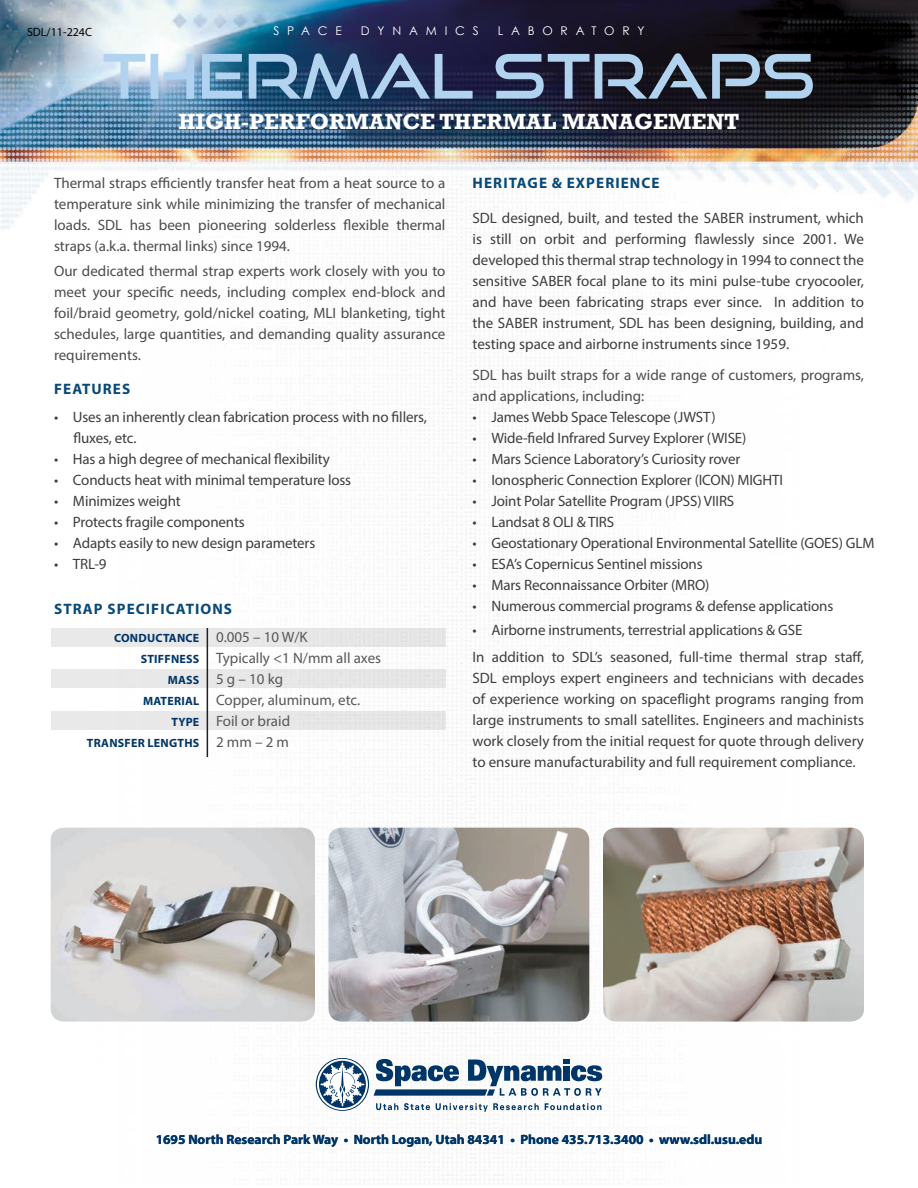
<style>
.page{position:relative;width:918px;height:1188px;background:#fff}
.page>*{position:absolute;margin:0;border:0;box-sizing:border-box;transform-origin:0 0}
.t1{font:61.5px "Good Times Rg";color:#b2d3ef}
.t2{font:700 22.5px "Rockwell";color:#fff}
.t3{font:700 15.15px "Myriad Pro";letter-spacing:.07em;color:#084978}
.t4{font:15px/21px "Myriad Pro";letter-spacing:-.01em;color:#3e3e3f}
.t5{font:15px/21px "Myriad Pro";color:#4b4c4d;text-align:justify}
.t6{font:15px "Myriad Pro";color:#57585a}
.t7{font:700 13.5px "Myriad Pro";color:#003667}
.t8{font:700 12px "Myriad Pro";letter-spacing:.02em;color:#003667}
.t9{font:12px "Century Gothic";letter-spacing:.65em;color:#fff}
.t10{font:12px "Myriad Pro";color:#000}
.s1{font-weight:400;font-size:15px;color:#57585a}
.s2{font-weight:700;font-size:12px;color:#003667}
</style>
<div class="page">
<img style="left:0;top:0;width:918px;height:1185px">
<svg style="left:316px;top:1058px;width:286px;height:54px"></svg>
<div style="left:51px;top:628px;width:395px;height:19px;background:#e8e8e8"></div>
<div style="left:51px;top:670px;width:395px;height:18px;background:#e8e8e8"></div>
<div style="left:51px;top:711px;width:395px;height:19px;background:#e8e8e8"></div>
<hr style="left:207px;top:628px;width:1px;height:129px;background:#231f20">
<img style="left:328px;top:828px;width:261px;height:194px">
<img style="left:603px;top:828px;width:261px;height:194px">
<img style="left:51px;top:828px;width:264px;height:194px">
<p class="t10" style="left:27px;top:25px;width:67px">SDL/11-224C</p>
<p class="t9" style="left:274px;top:23px;width:70px">SPACE</p>
<p class="t9" style="left:361px;top:23px;width:119px">DYNAMICS</p>
<p class="t9" style="left:498px;top:23px;width:148px">LABORATORY</p>
<h1 class="t1" style="left:102px;top:39px;width:715px">THERMAL STRAPS</h1>
<h2 class="t2" style="left:178px;top:108px;width:563px">HIGH-PERFORMANCE THERMAL MANAGEMENT</h2>
<p class="t5" style="left:54px;top:173px;width:393px">Thermal straps efficiently transfer heat from a heat source to a temperature sink while minimizing the transfer of mechanical loads. SDL has been pioneering solderless flexible thermal straps (a.k.a. thermal links) since 1994.</p>
<p class="t5" style="left:54px;top:260px;width:393px">Our dedicated thermal strap experts work closely with you to meet your specific needs, including complex end-block and foil/braid geometry, gold/nickel coating, MLI blanketing, tight schedules, large quantities, and demanding quality assurance requirements.</p>
<p class="t3" style="left:54px;top:379px;width:78px">FEATURES</p>
<p class="t4" style="left:74px;top:406px;width:355px;text-indent:-20px">• Uses an inherently clean fabrication process with no fillers, fluxes, etc.</p>
<p class="t4" style="left:54px;top:448px;width:277px">• Has a high degree of mechanical flexibility</p>
<p class="t4" style="left:54px;top:469px;width:299px">• Conducts heat with minimal temperature loss</p>
<p class="t4" style="left:54px;top:490px;width:128px">• Minimizes weight</p>
<p class="t4" style="left:54px;top:511px;width:192px">• Protects fragile components</p>
<p class="t4" style="left:54px;top:532px;width:263px">• Adapts easily to new design parameters</p>
<p class="t4" style="left:54px;top:553px;width:54px">• TRL-9</p>
<p class="t3" style="left:54px;top:599px;width:179px">STRAP SPECIFICATIONS</p>
<p class="t8" style="left:114px;top:630px;width:195px">CONDUCTANCE <span class="s1">0.005 – 10 W/K</span></p>
<p class="t6" style="left:141px;top:648px;width:242px"><span class="s2">STIFFNESS</span> Typically &lt;1 N/mm all axes</p>
<p class="t6" style="left:168px;top:669px;width:117px"><span class="s2">MASS</span> 5 g – 10 kg</p>
<p class="t6" style="left:143px;top:690px;width:219px"><span class="s2">MATERIAL</span> Copper, aluminum, etc.</p>
<p class="t6" style="left:172px;top:711px;width:120px"><span class="s2">TYPE</span> Foil or braid</p>
<p class="t8" style="left:87px;top:735px;width:204px">TRANSFER LENGTHS <span class="s1">2 mm – 2 m</span></p>
<p class="t3" style="left:473px;top:173px;width:188px">HERITAGE &amp; EXPERIENCE</p>
<p class="t4" style="left:472px;top:207px;width:393px;text-align:justify">SDL designed, built, and tested the SABER instrument, which is still on orbit and performing flawlessly since 2001. We developed this thermal strap technology in 1994 to connect the sensitive SABER focal plane to its mini pulse-tube cryocooler, and have been fabricating straps ever since. In addition to the SABER instrument, SDL has been designing, building, and testing space and airborne instruments since 1959.</p>
<p class="t5" style="left:472px;top:364px;width:393px">SDL has built straps for a wide range of customers, programs, and applications, including:</p>
<p class="t4" style="left:472px;top:406px;width:245px">• James Webb Space Telescope (JWST)</p>
<p class="t4" style="left:472px;top:427px;width:275px">• Wide-field Infrared Survey Explorer (WISE)</p>
<p class="t4" style="left:472px;top:448px;width:270px">• Mars Science Laboratory’s Curiosity rover</p>
<p class="t4" style="left:472px;top:469px;width:312px">• Ionospheric Connection Explorer (ICON) MIGHTI</p>
<p class="t4" style="left:472px;top:490px;width:263px">• Joint Polar Satellite Program (JPSS) VIIRS</p>
<p class="t4" style="left:472px;top:511px;width:143px">• Landsat 8 OLI &amp; TIRS</p>
<p class="t4" style="left:472px;top:532px;width:403px">• Geostationary Operational Environmental Satellite (GOES) GLM</p>
<p class="t4" style="left:472px;top:553px;width:232px">• ESA’s Copernicus Sentinel missions</p>
<p class="t4" style="left:472px;top:574px;width:238px">• Mars Reconnaissance Orbiter (MRO)</p>
<p class="t4" style="left:472px;top:595px;width:362px">• Numerous commercial programs &amp; defense applications</p>
<p class="t4" style="left:472px;top:616px;width:393px;line-height:27.8px">• Airborne instruments, terrestrial applications &amp; GSE<br>In addition to SDL’s seasoned, full-time thermal strap staff,</p>
<p class="t4" style="left:472px;top:668px;width:393px;text-align:justify">SDL employs expert engineers and technicians with decades of experience working on spaceflight programs ranging from large instruments to small satellites. Engineers and machinists work closely from the initial request for quote through delivery to ensure manufacturability and full requirement compliance.</p>
<p class="t7" style="left:156px;top:1131px;width:608px">1695 North Research Park Way • North Logan, Utah 84341 • Phone 435.713.3400 • www.sdl.usu.edu</p>
</div>
